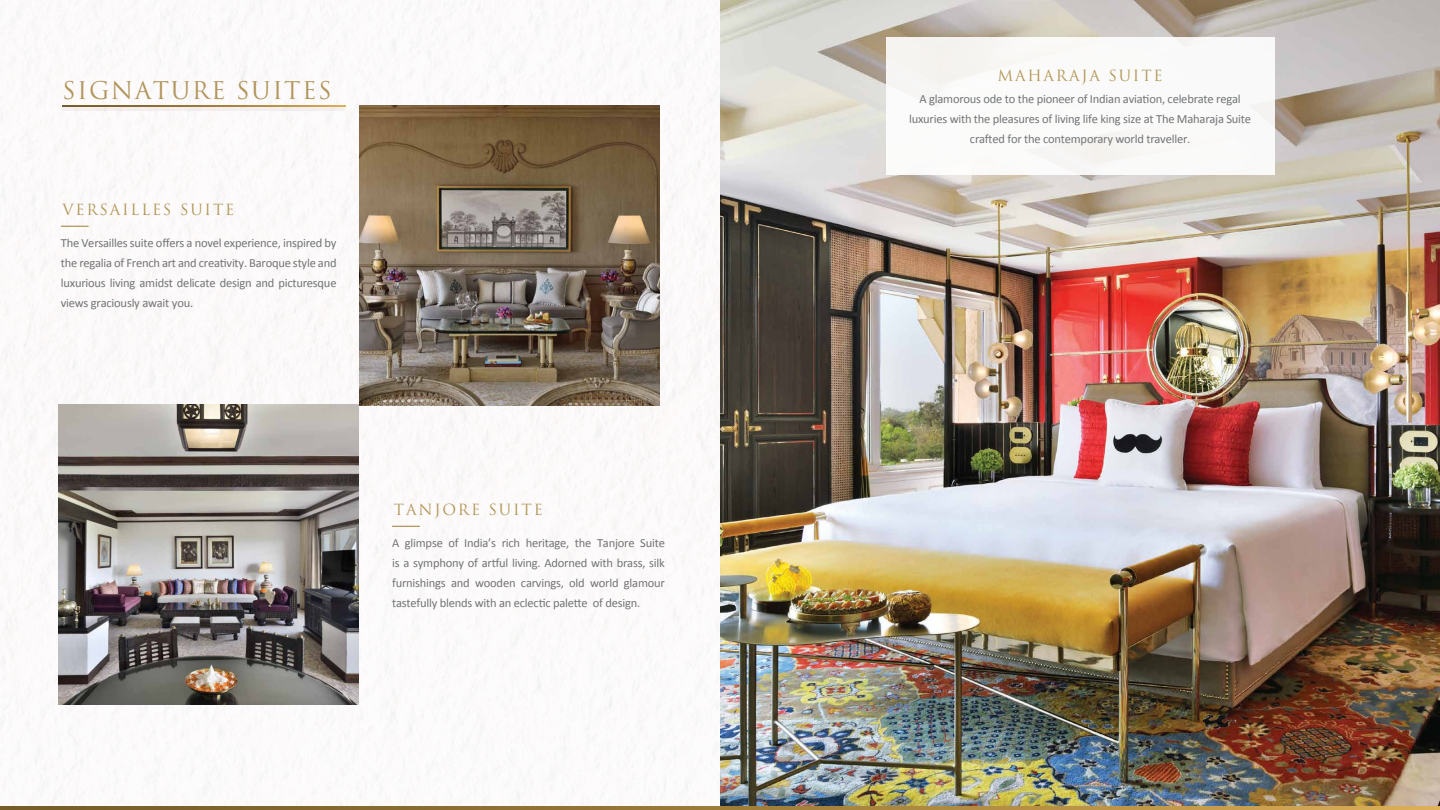
<style>
.page{position:relative;width:1440px;height:810px;background:#fff}
.page>*{position:absolute;margin:0;border:0;box-sizing:border-box;transform-origin:0 0}
.t1{font:23.75px "Trajan Pro 3";letter-spacing:.06em;color:#b1945a}
.t2{font:15px "Trajan Pro 3";letter-spacing:.12em;color:#b29657}
.t3{font:12.5px/20px "Calibri";letter-spacing:-.015em;color:#727476;text-align:justify}
</style>
<div class="page">
<img style="left:0;top:0;width:720px;height:807px">
<img style="left:720px;top:0;width:720px;height:807px">
<img style="left:359px;top:105px;width:300px;height:300px">
<img style="left:59px;top:405px;width:300px;height:300px">
<div style="left:62px;top:106px;width:283px;height:5px;background:#f6f4f2"></div>
<svg style="left:62px;top:106px;width:283px;height:1px"></svg>
<svg style="left:392px;top:526px;width:28px;height:1px"></svg>
<svg style="left:0;top:807px;width:1440px;height:3px;background:#a17f3b"></svg>
<svg style="left:61px;top:226px;width:28px;height:1px"></svg>
<div style="left:886px;top:37px;width:389px;height:138px;background:#fff"></div>
<h1 class="t1" style="left:62px;top:74px;width:271px">SIGNATURE SUITES</h1>
<p class="t2" style="left:63px;top:199px;width:173px">VERSAILLES SUITE</p>
<p class="t3" style="left:61px;top:232px;width:277px">The Versailles suite offers a novel experience, inspired by the regalia of French art and creativity. Baroque style and luxurious living amidst delicate design and picturesque views graciously await you.</p>
<p class="t2" style="left:394px;top:499px;width:151px">TANJORE SUITE</p>
<p class="t3" style="left:392px;top:532px;width:274px">A glimpse of India’s rich heritage, the Tanjore Suite is a symphony of artful living. Adorned with brass, silk furnishings and wooden carvings, old world glamour tastefully blends with an eclectic palette of design.</p>
<p class="t2" style="left:998px;top:65px;width:167px">MAHARAJA SUITE</p>
<p class="t3" style="left:909px;top:89px;width:344px;text-align:center">A glamorous ode to the pioneer of Indian aviation, celebrate regal luxuries with the pleasures of living life king size at The Maharaja Suite crafted for the contemporary world traveller.</p>
</div>
